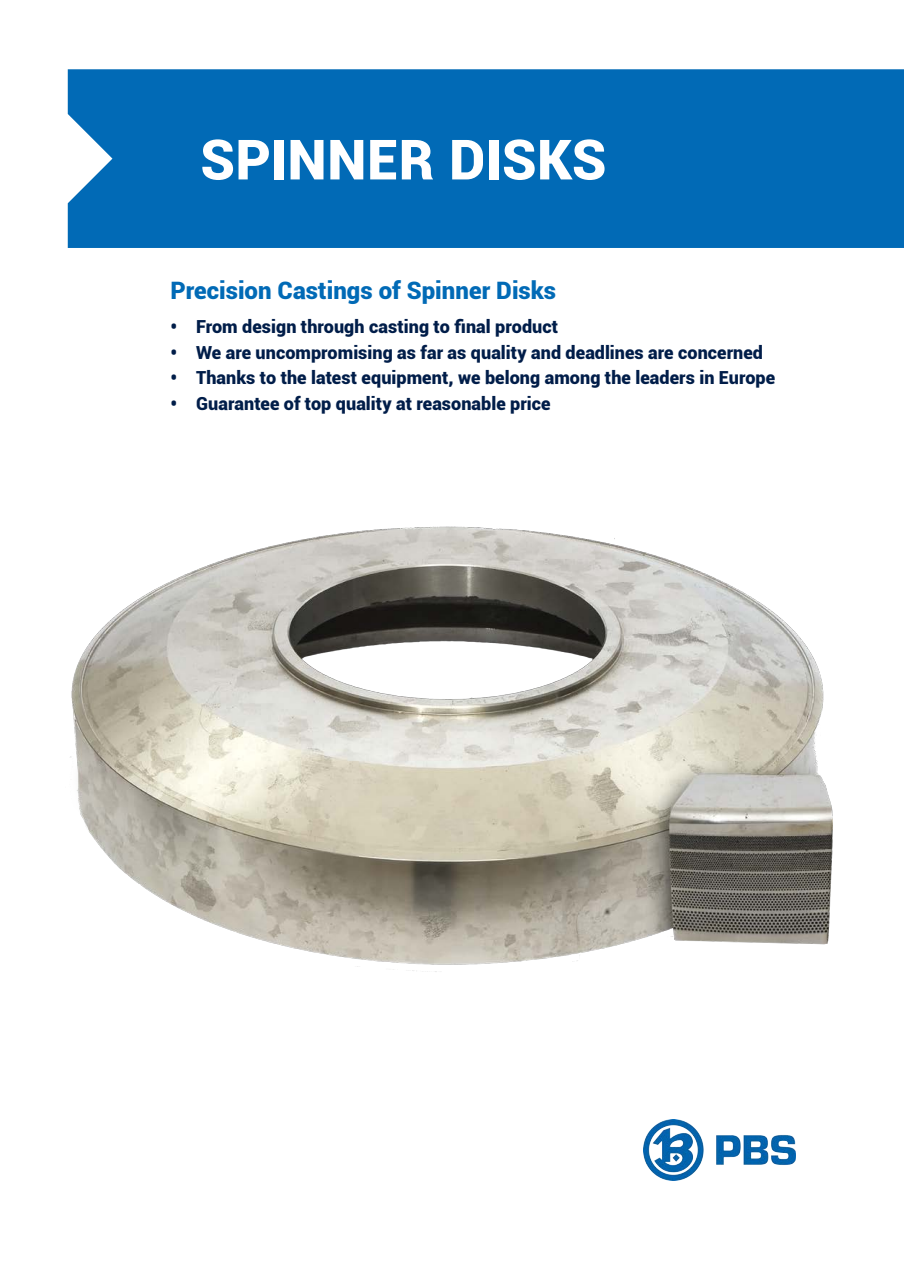
<style>
.page{position:relative;width:904px;height:1276px;background:#fff}
.page>*{position:absolute;margin:0;border:0;box-sizing:border-box;transform-origin:0 0}
.název_listu{font:900 55.5px "Roboto";letter-spacing:.005em;color:#fff}
.nadpis-úroveň_3{font:900 24px "Roboto";color:#016ab6}
.t1{font:900 18px "Roboto";letter-spacing:.005em;color:#001d49}
</style>
<div class="page">
<img style="left:70px;top:526px;width:763px;height:446px">
<div style="left:68px;top:69px;width:835px;height:179px;background:#016ab6"></div>
<img style="left:643px;top:1119px;width:152px;height:60px">
<p class="název_listu" style="left:200px;top:120px;width:407px">SPINNER DISKS</p>
<p class="nadpis-úroveň_3" style="left:170px;top:273px;width:387px">Precision Castings of Spinner Disks</p>
<p class="t1" style="left:170px;top:314px;width:389px">• From design through casting to final product</p>
<p class="t1" style="left:170px;top:339px;width:593px">• We are uncompromising as far as quality and deadlines are concerned</p>
<p class="t1" style="left:170px;top:365px;width:606px">• Thanks to the latest equipment, we belong among the leaders in Europe</p>
<p class="t1" style="left:170px;top:390px;width:381px">• Guarantee of top quality at reasonable price</p>
</div>
